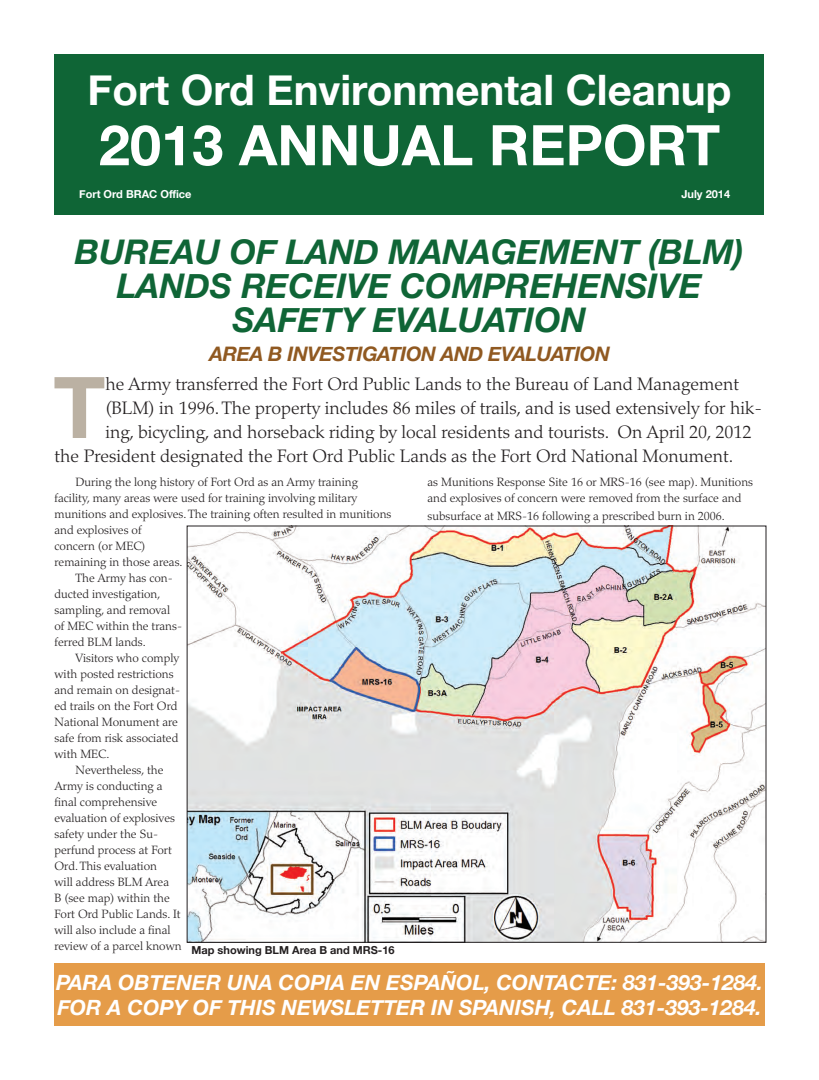
<style>
.page{position:relative;width:819px;height:1080px;background:#fff}
.page>*{position:absolute;margin:0;border:0;box-sizing:border-box;transform-origin:0 0}
.Body_text_no_indent{font:700 85.2px "Helvetica Neue";color:#bbb1a3}
.Head_56{font:700 56px "Helvetica Neue";color:#fff}
.Head_48{font:700 42px "Helvetica Neue";color:#fff}
.Head_30{font:italic 700 34px/34px "Helvetica Neue";color:#0f6536;text-align:center}
.Head_white{font:italic 700 21px/25px "Helvetica Neue";color:#fff}
.Head_20{font:italic 700 20px "Helvetica Neue";letter-spacing:-.02em;color:#905921}
.Body_text_no_indent-2{font:300 18px "Palatino";color:#231f20}
.Body_text{font:300 12px/16px "Palatino";color:#231f20}
.t1{font:700 11px "Helvetica Neue";color:#231f20}
.List_text{font:700 11px "Helvetica Neue";color:#fff}
</style>
<div class="page">
<div style="left:54px;top:54px;width:710px;height:162px;background:#0f6536"></div>
<div style="left:54px;top:963px;width:711px;height:63px;background:#e59c49"></div>
<img style="left:189px;top:528px;width:575px;height:413px">
<p class="Head_48" style="left:87px;top:52px;width:646px">Fort Ord Environmental Cleanup</p>
<p class="Head_56" style="left:99px;top:95px;width:623px">2013 ANNUAL REPORT</p>
<p class="List_text" style="left:79px;top:184px;width:114px">Fort Ord BRAC Office</p>
<p class="List_text" style="left:681px;top:184px;width:50px">July 2014</p>
<p class="Head_30" style="left:75px;top:235px;width:670px">BUREAU OF LAND MANAGEMENT (BLM)<br>LANDS RECEIVE COMPREHENSIVE<br>SAFETY EVALUATION</p>
<p class="Head_20" style="left:210px;top:338px;width:402px">AREA B INVESTIGATION AND EVALUATION</p>
<p class="Body_text_no_indent" style="left:53px;top:331px;width:54px">T</p>
<p class="Body_text_no_indent-2" style="left:105px;top:373px;width:635px">he Army transferred the Fort Ord Public Lands to the Bureau of Land Management</p>
<p class="Body_text_no_indent-2" style="left:105px;top:397px;width:658px">(BLM) in 1996. The property includes 86 miles of trails, and is used extensively for hik-</p>
<p class="Body_text_no_indent-2" style="left:105px;top:421px;width:648px">ing, bicycling, and horseback riding by local residents and tourists. On April 20, 2012</p>
<p class="Body_text_no_indent-2" style="left:55px;top:445px;width:680px">the President designated the Fort Ord Public Lands as the Fort Ord National Monument.</p>
<p class="Body_text" style="left:54px;top:475px;width:338px;text-indent:21px">During the long history of Fort Ord as an Army training facility, many areas were used for training involving military munitions and explosives. The training often resulted in munitions and explosives of<br>concern (or MEC)<br>remaining in those areas.</p>
<p class="Body_text" style="left:54px;top:571px;width:129px;text-indent:21px">The Army has con&shy;ducted investigation, sampling, and removal of MEC within the trans&shy;ferred BLM lands.</p>
<p class="Body_text" style="left:54px;top:651px;width:127px;text-indent:21px">Visitors who comply with posted restrictions and remain on designat&shy;ed trails on the Fort Ord<br>National Monument are safe from risk associated with MEC.</p>
<p class="Body_text" style="left:54px;top:763px;width:129px;text-indent:21px">Nevertheless, the<br>Army is conducting a final comprehensive evaluation of explosives safety under the Su&shy;perfund process at Fort<br>Ord. This evaluation<br>will address BLM Area<br>B (see map) within the<br>Fort Ord Public Lands. It will also include a final review of a parcel known</p>
<p class="t1" style="left:192px;top:940px;width:205px">Map showing BLM Area B and MRS-16</p>
<p class="Body_text" style="left:427px;top:474px;width:327px">as Munitions Response Site 16 or MRS-16 (see map). Munitions and explosives of concern were removed from the surface and</p>
<p class="Body_text" style="left:427px;top:508px;width:299px">subsurface at MRS-16 following a prescribed burn in 2006.</p>
<p class="Head_white" style="left:56px;top:970px;width:708px">PARA OBTENER UNA COPIA EN ESPAÑOL, CONTACTE: 831-393-1284.<br>FOR A COPY OF THIS NEWSLETTER IN SPANISH, CALL 831-393-1284.</p>
</div>
